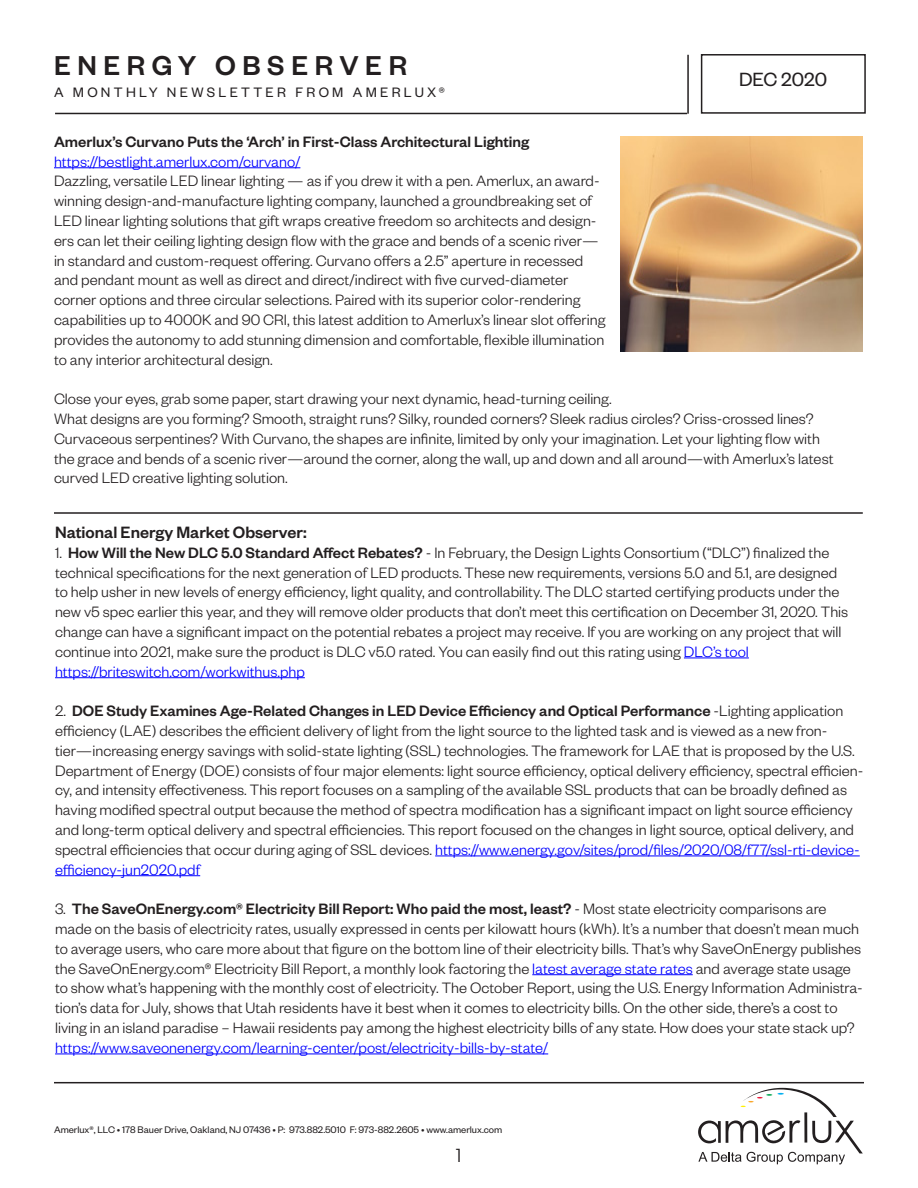
<style>
.page{position:relative;width:918px;height:1188px;background:#fff}
.page>*{position:absolute;margin:0;border:0;box-sizing:border-box;transform-origin:0 0}
.t1{font:500 30px "Founders Grotesk";letter-spacing:.22em;color:#231f20}
.t2{font:21px "Founders Grotesk";color:#231f20}
.t3{font:500 18px "Founders Grotesk";color:#231f20}
.t4{font:18px "Avant Garde";color:#231f20}
.t5{font:300 16.5px/19.8px "Founders Grotesk";color:#231f20}
.t6{font:300 16.5px "Founders Grotesk";color:#00f}
.t7{font:500 16.5px "Founders Grotesk";color:#231f20}
.t8{font:15px "Founders Grotesk";letter-spacing:.22em;color:#231f20}
.t9{font:10.5px "Founders Grotesk";color:#231f20}
.s1{font-weight:500}
.s2{color:#00f}
</style>
<div class="page">
<hr style="left:54px;top:1082px;width:810px;height:1px;background:#231f20">
<hr style="left:687px;top:55px;width:2px;height:59px;background:#231f20">
<hr style="left:55px;top:113px;width:632px;height:1px;background:#231f20">
<div style="left:701px;top:54px;width:165px;height:60px;border:2px solid #231f20"></div>
<svg style="left:698px;top:1088px;width:165px;height:77px"></svg>
<hr style="left:54px;top:167px;width:246px;height:1px;background:#00f">
<hr style="left:684px;top:658px;width:65px;height:1px;background:#00f">
<hr style="left:55px;top:677px;width:250px;height:1px;background:#00f">
<hr style="left:435px;top:856px;width:425px;height:1px;background:#00f">
<hr style="left:55px;top:875px;width:145px;height:1px;background:#00f">
<hr style="left:532px;top:974px;width:161px;height:1px;background:#00f">
<hr style="left:55px;top:1054px;width:493px;height:1px;background:#00f">
<hr style="left:54px;top:512px;width:809px;height:2px;background:#231f20">
<img style="left:620px;top:136px;width:243px;height:216px">
<h1 class="t1" style="left:54px;top:47px;width:355px">ENERGY OBSERVER</h1>
<p class="t8" style="left:54px;top:83px;width:392px">A MONTHLY NEWSLETTER FROM AMERLUX®</p>
<p class="t2" style="left:739px;top:67px;width:90px">DEC 2020</p>
<p class="t7" style="left:54px;top:131px;width:477px">Amerlux’s Curvano Puts the ‘Arch’ in First-Class Architectural Lighting</p>
<p class="t6" style="left:54px;top:151px;width:248px">https://bestlight.amerlux.com/curvano/</p>
<p class="t5" style="left:54px;top:170px;width:553px">Dazzling, versatile LED linear lighting — as if you drew it with a pen. Amerlux, an award&shy;winning design-and-manufacture lighting company, launched a groundbreaking set of LED linear lighting solutions that gift wraps creative freedom so architects and design&shy;ers can let their ceiling lighting design flow with the grace and bends of a scenic river— in standard and custom-request offering. Curvano offers a 2.5” aperture in recessed and pendant mount as well as direct and direct/indirect with five curved-diameter corner options and three circular selections. Paired with its superior color-rendering capabilities up to 4000K and 90 CRI, this latest addition to Amerlux’s linear slot offering provides the autonomy to add stunning dimension and comfortable, flexible illumination to any interior architectural design.</p>
<p class="t5" style="left:54px;top:388px;width:559px">Close your eyes, grab some paper, start drawing your next dynamic, head-turning ceiling.</p>
<p class="t5" style="left:54px;top:408px;width:781px">What designs are you forming? Smooth, straight runs? Silky, rounded corners? Sleek radius circles? Criss-crossed lines?<br>Curvaceous serpentines? With Curvano, the shapes are infinite, limited by only your imagination. Let your lighting flow with the grace and bends of a scenic river—around the corner, along the wall, up and down and all around—with Amerlux’s latest curved LED creative lighting solution.</p>
<p class="t3" style="left:55px;top:521px;width:253px">National Energy Market Observer:</p>
<p class="t5" style="left:55px;top:542px;width:795px">1. <span class="s1">How Will the New DLC 5.0 Standard Affect Rebates?</span> - In February, the Design Lights Consortium (“DLC”) finalized the technical specifications for the next generation of LED products. These new requirements, versions 5.0 and 5.1, are designed to help usher in new levels of energy efficiency, light quality, and controllability. The DLC started certifying products under the new v5 spec earlier this year, and they will remove older products that don’t meet this certification on December 31, 2020. This change can have a significant impact on the potential rebates a project may receive. If you are working on any project that will continue into 2021, make sure the product is DLC v5.0 rated. You can easily find out this rating using <span class="s2">DLC’s tool</span></p>
<p class="t6" style="left:55px;top:661px;width:251px">https://briteswitch.com/workwithus.php</p>
<p class="t5" style="left:55px;top:700px;width:810px">2. <span class="s1">DOE Study Examines Age-Related Changes in LED Device Efficiency and Optical Performance</span> -Lighting application efficiency (LAE) describes the efficient delivery of light from the light source to the lighted task and is viewed as a new fron&shy;tier—increasing energy savings with solid-state lighting (SSL) technologies. The framework for LAE that is proposed by the U.S.<br>Department of Energy (DOE) consists of four major elements: light source efficiency, optical delivery efficiency, spectral efficien&shy;cy, and intensity effectiveness. This report focuses on a sampling of the available SSL products that can be broadly defined as having modified spectral output because the method of spectra modification has a significant impact on light source efficiency and long-term optical delivery and spectral efficiencies. This report focused on the changes in light source, optical delivery, and spectral efficiencies that occur during aging of SSL devices. <span class="s2">https://www.energy.gov/sites/prod/files/2020/08/f77/ssl-rti-device&shy;efficiency-jun2020.pdf</span></p>
<p class="t5" style="left:55px;top:898px;width:809px">3. <span class="s1">The SaveOnEnergy.com® Electricity Bill Report: Who paid the most, least?</span> - Most state electricity comparisons are made on the basis of electricity rates, usually expressed in cents per kilowatt hours (kWh). It’s a number that doesn’t mean much to average users, who care more about that figure on the bottom line of their electricity bills. That’s why SaveOnEnergy publishes the SaveOnEnergy.com® Electricity Bill Report, a monthly look factoring the <span class="s2">latest average state rates</span> and average state usage to show what’s happening with the monthly cost of electricity. The October Report, using the U.S. Energy Information Administra&shy;tion’s data for July, shows that Utah residents have it best when it comes to electricity bills. On the other side, there’s a cost to living in an island paradise – Hawaii residents pay among the highest electricity bills of any state. How does your state stack up? <span class="s2">https://www.saveonenergy.com/learning-center/post/electricity-bills-by-state/</span></p>
<p class="t9" style="left:54px;top:1123px;width:450px">Amerlux®, LLC • 178 Bauer Drive, Oakland, NJ 07436 • P: 973.882.5010 F: 973-882.2605 • www.amerlux.com</p>
<p class="t4" style="left:454px;top:1145px;width:11px">1</p>
</div>
